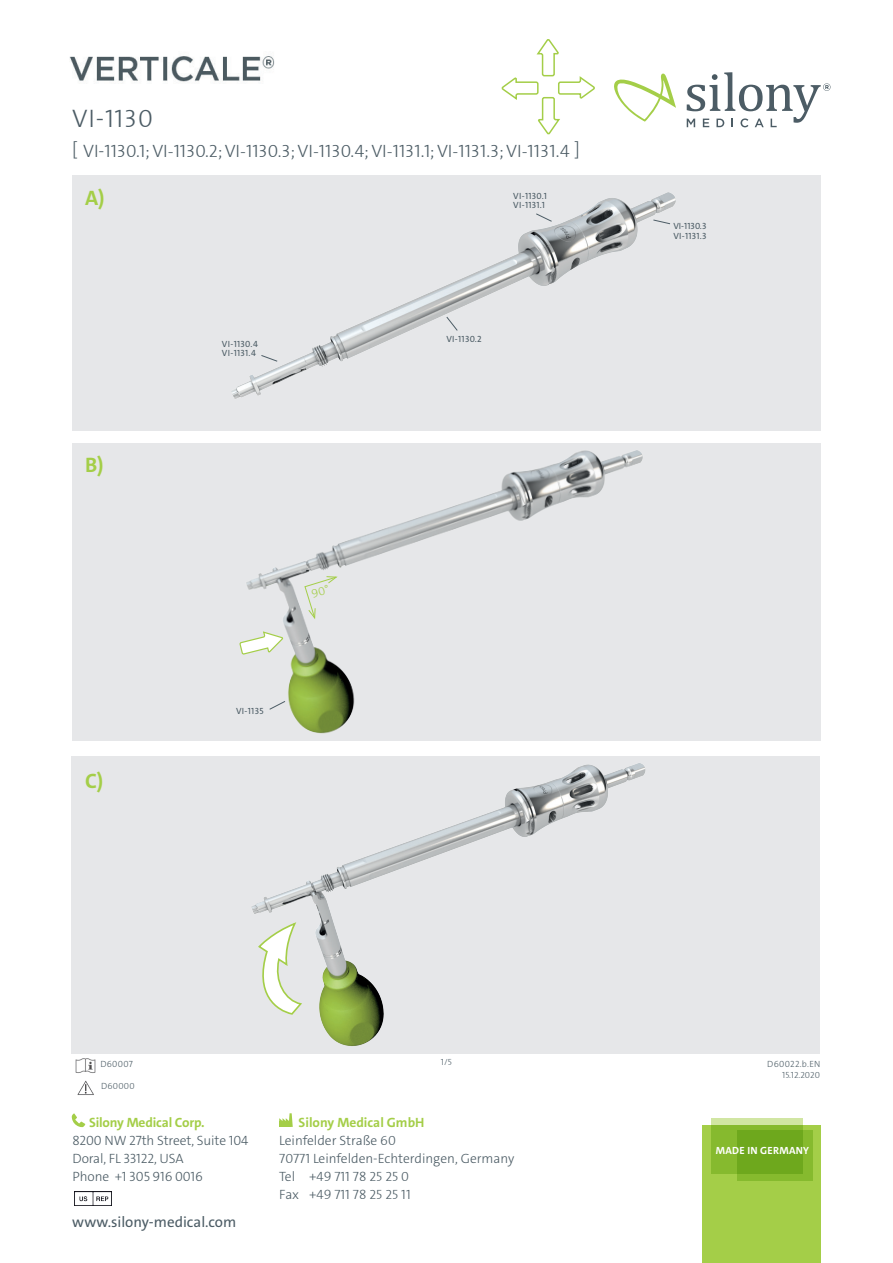
<style>
.page{position:relative;width:893px;height:1263px;background:#fff}
.page>*{position:absolute;margin:0;border:0;box-sizing:border-box;transform-origin:0 0}
.t1{font:300 25.5px "The Sans Caps";color:#4c5c65}
.t2{font:700 21px "The Sans C4 s";color:#a4ce48}
.t3{font:300 18px "The Sans Caps";color:#4c5c65}
.t4{font:15px "The Sans C4 s";color:#4c5c65}
.t5{font:300 13.5px/18px "The Sans C4 s";letter-spacing:-.01em;color:#4c5c65}
.t6{font:300 13.5px/18px "The Sans Caps";color:#4c5c65}
.t7{font:700 13.5px "The Sans C4 s";letter-spacing:-.01em;color:#a4ce48}
.t8{font:700 10.5px "The Sans C4 s";letter-spacing:.025em;color:#fff}
.t9{font:9px/9px "The Sans C4 s";letter-spacing:.03em;color:#4c5c65}
.t10{font:300 9px "The Sans Caps";color:#4c5c65}
.t11{font:9px/10.5px "The Sans C4 s";letter-spacing:.01em;color:#4c5c65}
.t12{font:300 9px "The Sans C4 s";letter-spacing:.03em;color:#4c5c65}
.s1{font-family:"The Sans C4 s"}
.s2{font-weight:700;color:#a4ce48}
.s3{font-family:"The Sans Caps"}
</style>
<div class="page">
<div style="left:72px;top:443px;width:749px;height:298px;background:#e6e7e9"></div>
<div style="left:72px;top:756px;width:748px;height:298px;background:#e6e7e9"></div>
<div style="left:72px;top:175px;width:749px;height:255px;background:#e6e7e9"></div>
<img style="left:218px;top:430px;width:560px;height:304px">
<div style="left:702px;top:1125px;width:119px;height:138px;background:#a4ce48"></div>
<svg style="left:711px;top:1118px;width:92px;height:56px;background:#9bc64f"></svg>
<svg style="left:737px;top:1130px;width:75px;height:51px;background:#73ac21"></svg>
<svg style="left:614px;top:73px;width:62px;height:49px"></svg>
<svg style="left:687px;top:72px;width:143px;height:55px"></svg>
<svg style="left:240px;top:630px;width:44px;height:25px"></svg>
<svg style="left:501px;top:39px;width:94px;height:96px"></svg>
<img style="left:69px;top:56px;width:206px;height:26px">
<img style="left:231px;top:192px;width:445px;height:207px">
<img style="left:252px;top:763px;width:394px;height:283px">
<svg style="left:279px;top:1113px;width:14px;height:14px"></svg>
<div style="left:279px;top:1121px;width:12px;height:6px;background:#a4ce48"></div>
<svg style="left:72px;top:1113px;width:13px;height:14px"></svg>
<img style="left:75px;top:1192px;width:36px;height:13px">
<img style="left:75px;top:1058px;width:21px;height:15px">
<img style="left:77px;top:1080px;width:17px;height:15px">
<svg style="left:304px;top:576px;width:34px;height:44px"></svg>
<h1 class="t1" style="left:72px;top:97px;width:82px"><span class="s1">VI-</span>1130</h1>
<h3 class="t3" style="left:72px;top:136px;width:509px"><span class="s1">[ VI-</span>1130.1; VI-1130.2; VI-1130.3; VI-1130.4; VI-1131.1; VI-1131.3; VI-1131.4 <span class="s1">]</span></h3>
<h2 class="t2" style="left:85px;top:184px;width:21px">A)</h2>
<h2 class="t2" style="left:85px;top:451px;width:20px">B)</h2>
<h2 class="t2" style="left:85px;top:767px;width:20px">C)</h2>
<p class="t9" style="left:222px;top:339px;width:37px">VI-1130.4<br>VI-1131.4</p>
<p class="t9" style="left:236px;top:707px;width:29px">VI-1135</p>
<p class="t9" style="left:513px;top:191px;width:35px">VI-1130.1<br>VI-1131.1</p>
<p class="t9" style="left:446px;top:334px;width:37px">VI-1130.2</p>
<p class="t11" style="left:673px;top:220px;width:35px">VI-1130.3<br>VI-1131.3</p>
<p class="t12" style="left:100px;top:1058px;width:34px">D60007</p>
<p class="t10" style="left:101px;top:1078px;width:35px"><span class="s1">D</span>60000</p>
<p class="t7" style="left:89px;top:1114px;width:117px">Silony Medical Corp.</p>
<p class="t5" style="left:73px;top:1132px;width:177px">8200 NW 27th Street, Suite 104<br>Doral, FL 33122, USA<br>Phone +1 305 916 0016</p>
<p class="t4" style="left:72px;top:1212px;width:165px">www.silony-medical.com</p>
<p class="t10" style="left:441px;top:1055px;width:13px">1/5</p>
<p class="t5" style="left:279px;top:1113px;width:237px;text-indent:19px"><span class="s2">Silony Medical GmbH<br></span>Leinfelder Straße <span class="s3">60<br>70771</span> Leinfelden-Echterdingen, Germany</p>
<p class="t6" style="left:279px;top:1167px;width:133px"><span class="s1">Tel +</span>49 711 78 25 25 0<br><span class="s1">Fax +</span>49 711 78 25 25 11</p>
<p class="t12" style="left:767px;top:1058px;width:55px">D60022.b.EN</p>
<p class="t10" style="left:782px;top:1067px;width:39px">15.12.2020</p>
<p class="t8" style="left:716px;top:1144px;width:95px">MADE IN GERMANY</p>
</div>
